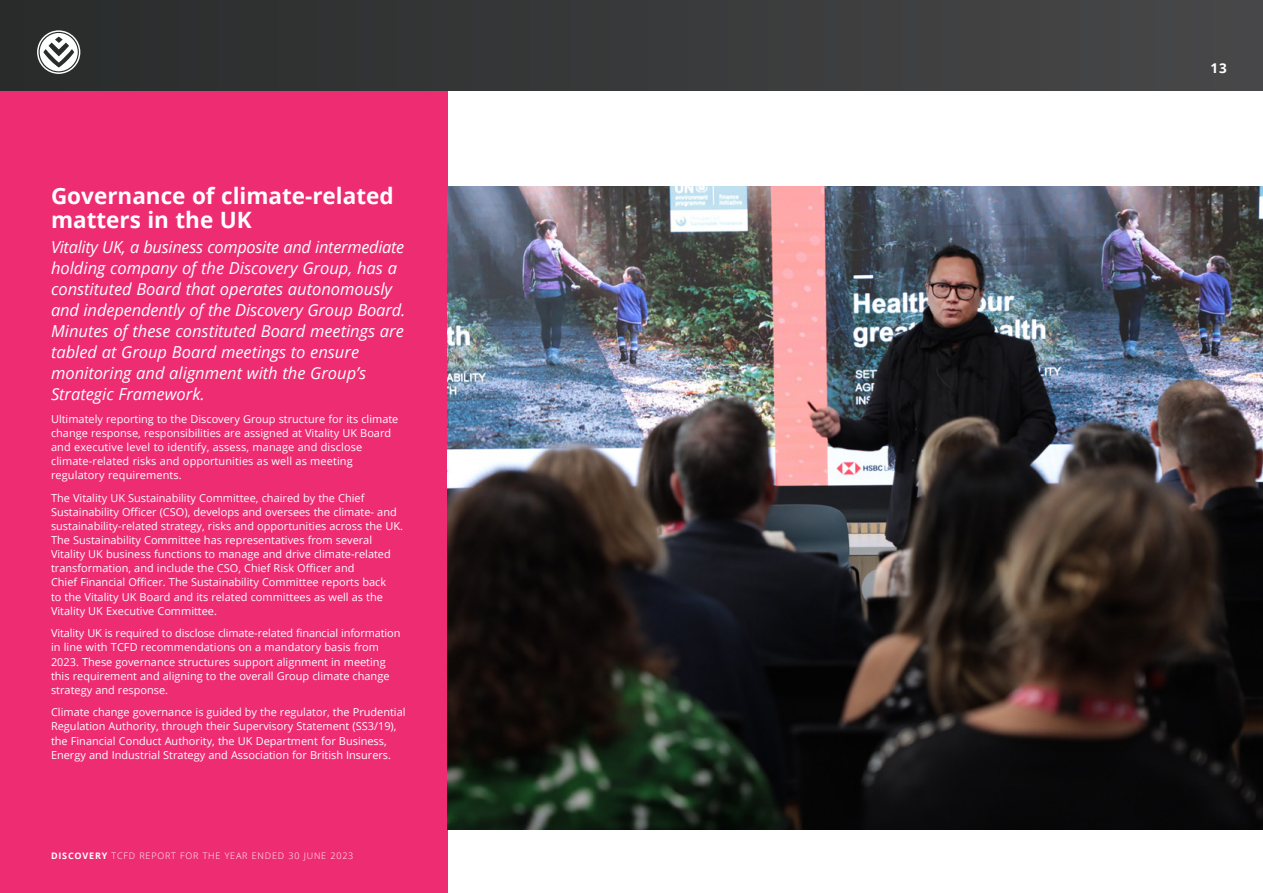
<style>
.page{position:relative;width:1263px;height:893px;background:#fff}
.page>*{position:absolute;margin:0;border:0;box-sizing:border-box;transform-origin:0 0}
.t1{font:700 22.5px/24px "Open Sans";color:#fff}
.t2{font:italic 16.5px/21px "Open Sans";color:#fff}
.t3{font:700 13.5px "Open Sans";color:#fff}
.t4{font:10.95px/14.1px "Open Sans";color:#fff}
.t5{font:300 9px "Open Sans";letter-spacing:.09em;color:#fff}
.s1{font-weight:700}
</style>
<div class="page">
<div style="left:0;top:0;width:448px;height:893px;background:#ee2c71"></div>
<img style="left:448px;top:187px;width:815px;height:642px">
<div style="left:0;top:0;width:1263px;height:90px;background:linear-gradient(to right,#292b2b,#484849)"></div>
<svg style="left:37px;top:30px;width:43px;height:44px;background:#9d9d9d"></svg>
<h1 class="t1" style="left:51px;top:183px;width:344px">Governance of climate-related matters in the UK</h1>
<p class="t2" style="left:51px;top:236px;width:356px">Vitality UK, a business composite and intermediate holding company of the Discovery Group, has a constituted Board that operates autonomously and independently of the Discovery Group Board.<br>Minutes of these constituted Board meetings are tabled at Group Board meetings to ensure monitoring and alignment with the Group’s Strategic Framework.</p>
<p class="t4" style="left:51px;top:411px;width:349px">Ultimately reporting to the Discovery Group structure for its climate change response, responsibilities are assigned at Vitality UK Board and executive level to identify, assess, manage and disclose climate-related risks and opportunities as well as meeting regulatory requirements.</p>
<p class="t4" style="left:51px;top:491px;width:353px">The Vitality UK Sustainability Committee, chaired by the Chief Sustainability Officer (CSO), develops and oversees the climate- and sustainability-related strategy, risks and opportunities across the UK.<br>The Sustainability Committee has representatives from several Vitality UK business functions to manage and drive climate-related transformation, and include the CSO, Chief Risk Officer and<br>Chief Financial Officer. The Sustainability Committee reports back<br>to the Vitality UK Board and its related committees as well as the Vitality UK Executive Committee.</p>
<p class="t4" style="left:51px;top:626px;width:351px">Vitality UK is required to disclose climate-related financial information in line with TCFD recommendations on a mandatory basis from 2023. These governance structures support alignment in meeting this requirement and aligning to the overall Group climate change strategy and response.</p>
<p class="t4" style="left:51px;top:705px;width:356px">Climate change governance is guided by the regulator, the Prudential Regulation Authority, through their Supervisory Statement (SS3/19), the Financial Conduct Authority, the UK Department for Business, Energy and Industrial Strategy and Association for British Insurers.</p>
<p class="t5" style="left:51px;top:849px;width:304px"><span class="s1">DISCOVERY</span> TCFD REPORT FOR THE YEAR ENDED 30 JUNE 2023</p>
<p class="t3" style="left:1210px;top:58px;width:18px">13</p>
</div>
